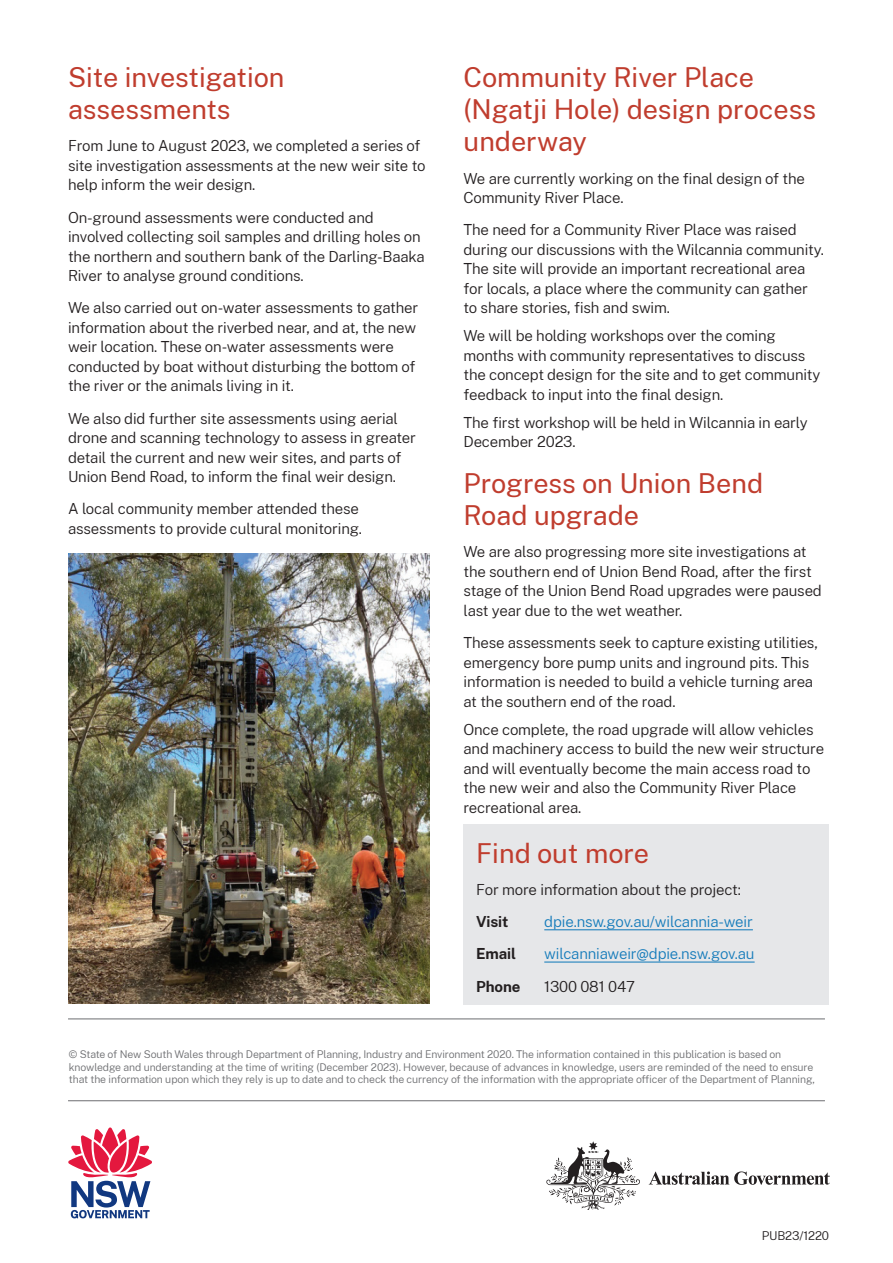
<style>
.page{position:relative;width:893px;height:1263px;background:#fff}
.page>*{position:absolute;margin:0;border:0;box-sizing:border-box;transform-origin:0 0}
.t1{font:27px/32.4px "Public Sans NSW";color:#c03d2e}
.t2{font:300 15px/19.5px "Public Sans NSW";letter-spacing:-.01em;color:#231f20}
.t3{font:300 15px "Public Sans NSW";letter-spacing:-.01em;color:#167cbb}
.t4{font:700 15px "Public Sans NSW";letter-spacing:-.01em;color:#231f20}
.t5{font:300 12px "Public Sans NSW";letter-spacing:-.01em;color:#231f20}
.Footnote{font:300 10.5px/12.6px "Public Sans NSW";letter-spacing:-.01em;color:#6c6d70}
</style>
<div class="page">
<div style="left:463px;top:824px;width:366px;height:180px;background:#e6e7e9"></div>
<hr style="left:544px;top:929px;width:209px;height:1px;background:#167cbb">
<hr style="left:544px;top:961px;width:211px;height:1px;background:#167cbb">
<img style="left:68px;top:554px;width:361px;height:449px">
<hr style="left:68px;top:1018px;width:757px;height:1px;background:#6c6d70">
<hr style="left:68px;top:1100px;width:757px;height:1px;background:#6c6d70">
<svg style="left:68px;top:1127px;width:84px;height:91px"></svg>
<svg style="left:649px;top:1171px;width:181px;height:14px"></svg>
<svg style="left:546px;top:1141px;width:94px;height:69px"></svg>
<h1 class="t1" style="left:68px;top:59px;width:218px">Site investigation assessments</h1>
<p class="t2" style="left:68px;top:135px;width:359px">From June to August 2023, we completed a series of site investigation assessments at the new weir site to help inform the weir design.</p>
<p class="t2" style="left:68px;top:206px;width:358px">On-ground assessments were conducted and involved collecting soil samples and drilling holes on the northern and southern bank of the Darling-Baaka River to analyse ground conditions.</p>
<p class="t2" style="left:68px;top:297px;width:352px">We also carried out on-water assessments to gather information about the riverbed near, and at, the new weir location. These on-water assessments were conducted by boat without disturbing the bottom of the river or the animals living in it.</p>
<p class="t2" style="left:68px;top:407px;width:349px">We also did further site assessments using aerial drone and scanning technology to assess in greater detail the current and new weir sites, and parts of Union Bend Road, to inform the final weir design.</p>
<p class="t2" style="left:68px;top:498px;width:296px">A local community member attended these assessments to provide cultural monitoring.</p>
<h1 class="t1" style="left:463px;top:59px;width:354px">Community River Place (Ngatji Hole) design process underway</h1>
<p class="t2" style="left:463px;top:167px;width:343px">We are currently working on the final design of the<br>Community River Place.</p>
<p class="t2" style="left:463px;top:219px;width:362px">The need for a Community River Place was raised during our discussions with the Wilcannia community.<br>The site will provide an important recreational area for locals, a place where the community can gather to share stories, fish and swim.</p>
<p class="t2" style="left:463px;top:325px;width:358px">We will be holding workshops over the coming months with community representatives to discuss the concept design for the site and to get community feedback to input into the final design.</p>
<p class="t2" style="left:463px;top:412px;width:346px">The first workshop will be held in Wilcannia in early<br>December 2023.</p>
<h1 class="t1" style="left:463px;top:465px;width:301px">Progress on Union Bend<br>Road upgrade</h1>
<p class="t2" style="left:463px;top:541px;width:360px">We are also progressing more site investigations at the southern end of Union Bend Road, after the first stage of the Union Bend Road upgrades were paused last year due to the wet weather.</p>
<p class="t2" style="left:463px;top:632px;width:356px">These assessments seek to capture existing utilities, emergency bore pump units and inground pits. This information is needed to build a vehicle turning area at the southern end of the road.</p>
<p class="t2" style="left:463px;top:718px;width:362px">Once complete, the road upgrade will allow vehicles and machinery access to build the new weir structure and will eventually become the main access road to the new weir and also the Community River Place recreational area.</p>
<p class="t1" style="left:476px;top:835px;width:174px">Find out more</p>
<p class="t2" style="left:476px;top:878px;width:266px">For more information about the project:</p>
<p class="t4" style="left:476px;top:910px;width:34px">Visit</p>
<p class="t3" style="left:544px;top:910px;width:210px">dpie.nsw.gov.au/wilcannia-weir</p>
<p class="t4" style="left:476px;top:942px;width:41px">Email</p>
<p class="t3" style="left:544px;top:943px;width:212px">wilcanniaweir@dpie.nsw.gov.au</p>
<p class="t4" style="left:476px;top:975px;width:46px">Phone</p>
<p class="t2" style="left:544px;top:975px;width:92px">1300 081 047</p>
<p class="Footnote" style="left:69px;top:1047px;width:747px">© State of New South Wales through Department of Planning, Industry and Environment 2020. The information contained in this publication is based on knowledge and understanding at the time of writing (December 2023). However, because of advances in knowledge, users are reminded of the need to ensure that the information upon which they rely is up to date and to check the currency of the information with the appropriate officer of the Department of Planning,</p>
<p class="t5" style="left:762px;top:1227px;width:69px">PUB23/1220</p>
</div>
